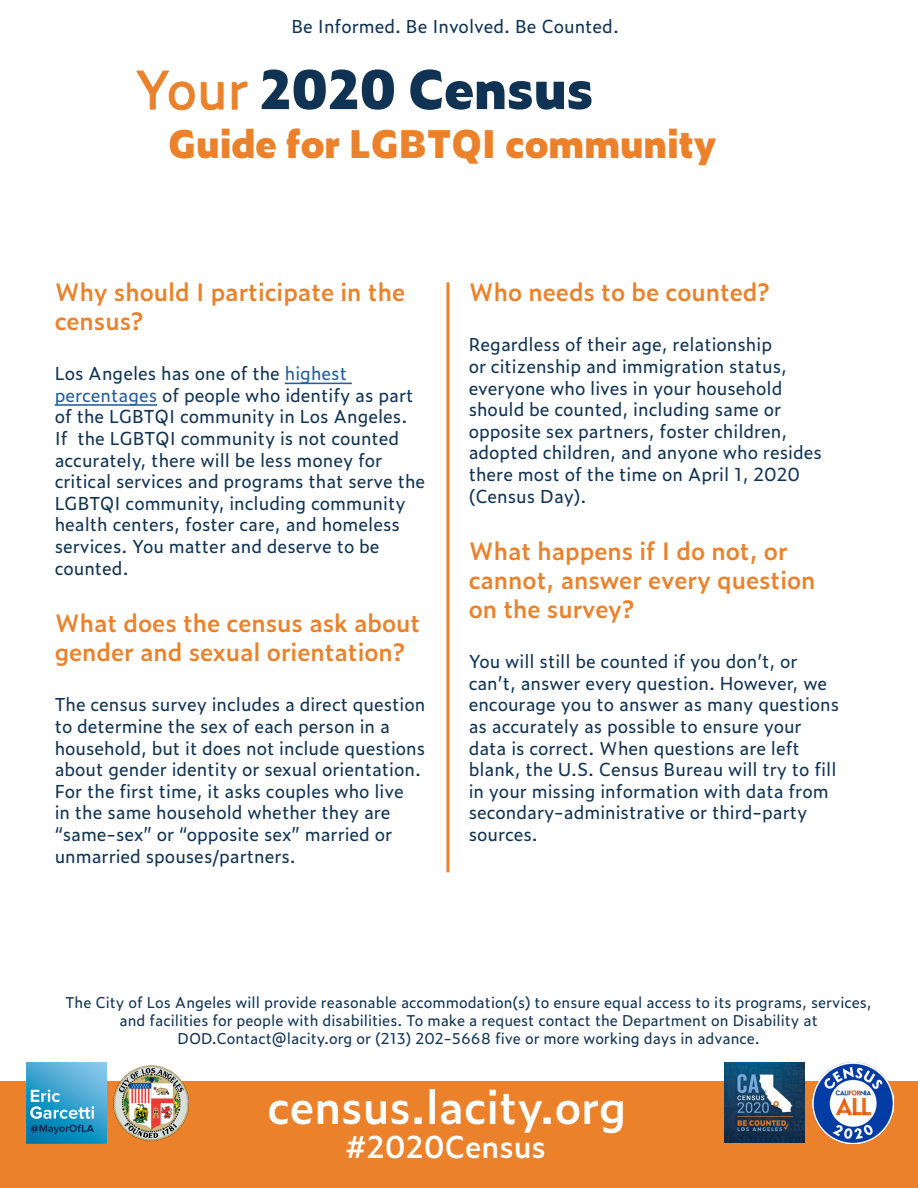
<style>
.page{position:relative;width:918px;height:1188px;background:#fff}
.page>*{position:absolute;margin:0;border:0;box-sizing:border-box;transform-origin:0 0}
.t1{font:800 52.5px "Zeitung Pro";color:#103353}
.t2{font:600 45px "Zeitung Pro";color:#fff}
.t3{font:800 37.5px "Zeitung Pro";color:#eb812a}
.t4{font:600 30px "Zeitung Pro";color:#fff}
.t5{font:600 24px/28.8px "Zeitung Pro";color:#eb812a}
.t6{font:18px/21.6px "Zeitung Pro";color:#103353}
.t7{font:15px/18px "Zeitung Pro";color:#103353;text-align:center}
.s1{font-weight:400;color:#eb812a}
.s2{color:#215e9e}
</style>
<div class="page">
<div style="left:0;top:1082px;width:918px;height:106px;background:#eb812a"></div>
<svg style="left:136px;top:70px;width:59px;height:40px"></svg>
<svg style="left:201px;top:82px;width:23px;height:28px"></svg>
<svg style="left:231px;top:81px;width:17px;height:29px"></svg>
<hr style="left:446px;top:282px;width:3px;height:590px;background:#eb812a">
<img style="left:26px;top:1062px;width:81px;height:81px">
<img style="left:110px;top:1065px;width:79px;height:76px">
<img style="left:725px;top:1062px;width:80px;height:81px">
<hr style="left:285px;top:383px;width:67px;height:1px;background:#215e9e">
<hr style="left:55px;top:404px;width:102px;height:2px;background:#215e9e">
<img style="left:813px;top:1062px;width:80px;height:81px">
<p class="t6" style="left:291px;top:15px;width:329px">Be Informed. Be Involved. Be Counted.</p>
<h1 class="t1" style="left:135px;top:48px;width:460px"><span class="s1">Your</span> 2020 Census</h1>
<h3 class="t3" style="left:168px;top:115px;width:550px">Guide for LGBTQI community</h3>
<h3 class="t5" style="left:55px;top:277px;width:352px">Why should I participate in the census?</h3>
<p class="t6" style="left:55px;top:362px;width:372px">Los Angeles has one of the <span class="s2">highest percentages</span> of people who identify as part of the LGBTQI community in Los Angeles.<br>If the LGBTQI community is not counted accurately, there will be less money for critical services and programs that serve the LGBTQI community, including community health centers, foster care, and homeless services. You matter and deserve to be counted.</p>
<h3 class="t5" style="left:55px;top:608px;width:367px">What does the census ask about gender and sexual orientation?</h3>
<p class="t6" style="left:55px;top:693px;width:372px">The census survey includes a direct question to determine the sex of each person in a household, but it does not include questions about gender identity or sexual orientation.<br>For the first time, it asks couples who live<br>in the same household whether they are “same-sex” or “opposite sex” married or unmarried spouses/partners.</p>
<h3 class="t5" style="left:469px;top:277px;width:302px">Who needs to be counted?</h3>
<p class="t6" style="left:469px;top:333px;width:355px">Regardless of their age, relationship<br>or citizenship and immigration status, everyone who lives in your household should be counted, including same or opposite sex partners, foster children, adopted children, and anyone who resides there most of the time on April 1, 2020 (Census Day).</p>
<h3 class="t5" style="left:469px;top:536px;width:348px">What happens if I do not, or cannot, answer every question on the survey?</h3>
<p class="t6" style="left:469px;top:650px;width:372px">You will still be counted if you don’t, or can’t, answer every question. However, we encourage you to answer as many questions as accurately as possible to ensure your data is correct. When questions are left blank, the U.S. Census Bureau will try to fill in your missing information with data from secondary-administrative or third-party sources.</p>
<p class="t7" style="left:66px;top:993px;width:808px">The City of Los Angeles will provide reasonable accommodation(s) to ensure equal access to its programs, services, and facilities for people with disabilities. To make a request contact the Department on Disability at<br>DOD.Contact@lacity.org or (213) 202-5668 five or more working days in advance.</p>
<h2 class="t2" style="left:268px;top:1073px;width:360px">census.lacity.org</h2>
<h3 class="t4" style="left:345px;top:1124px;width:202px">#2020Census</h3>
</div>
